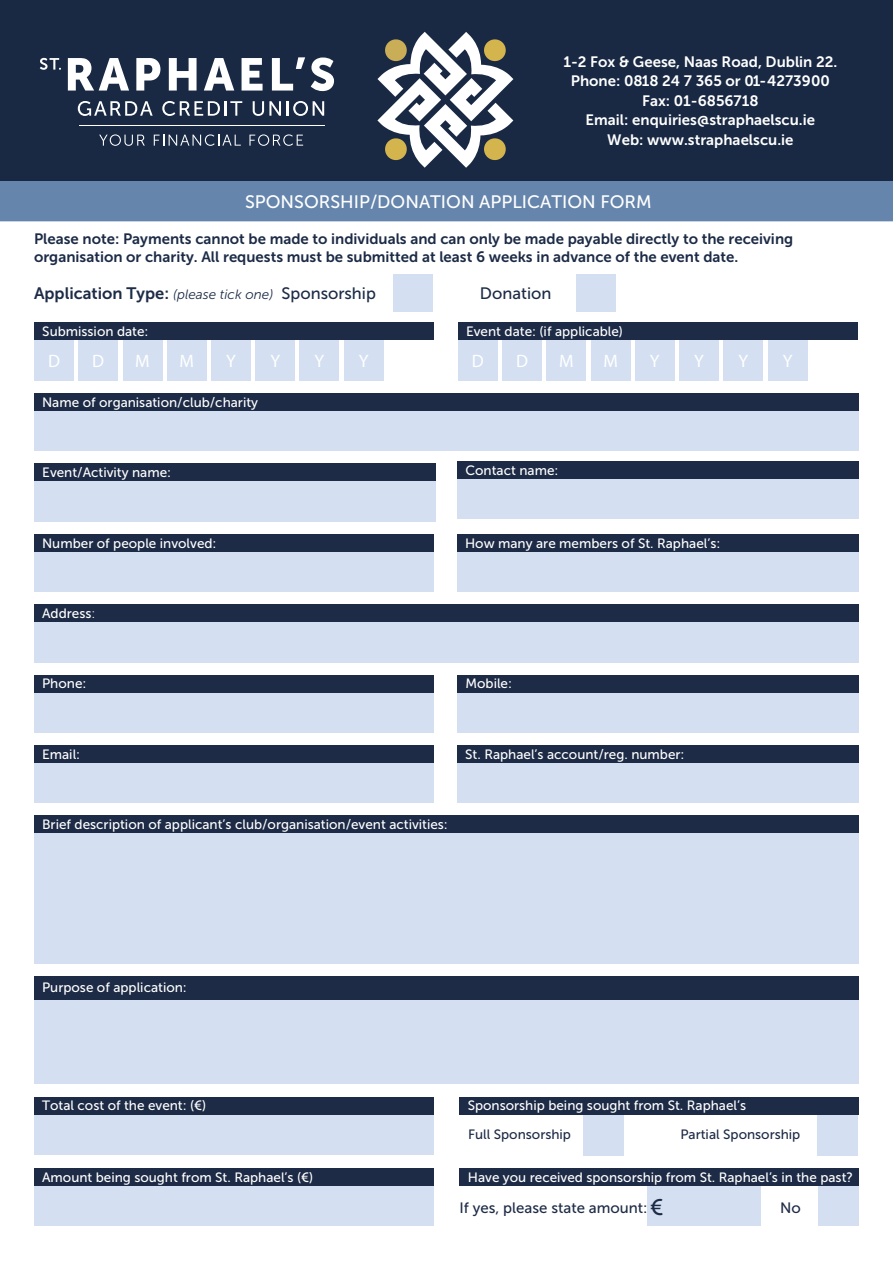
<style>
.page{position:relative;width:893px;height:1263px;background:#fff}
.page>*{position:absolute;margin:0;border:0;box-sizing:border-box;transform-origin:0 0}
.t1{font:22.5px "Museo Sans 500";color:#1d2b46}
.t2{font:18px "Museo Sans 500";color:#fff}
.t3{font:18px "Myriad Pro";color:#fff}
.t4{font:16.5px "Museo Sans 700";color:#1c2b46}
.t5{font:16.5px "Museo Sans 500";color:#1c2b46}
.t6{font:15px/18px "Museo Sans 700";color:#1c2b46}
.t7{font:15px "Museo Sans 700";color:#fff}
.t8{font:15px "Museo Sans 500";color:#1d2b46}
.t9{font:13.5px "Museo Sans 500";color:#fff}
.t10{font:13.5px "Museo Sans 500";color:#1d2b46}
.s1{font-family:"Museo Sans 300";font-style:italic;font-size:13.5px}
.s2{font-family:"Museo Sans 300"}
</style>
<div class="page">
<div style="left:0;top:181px;width:893px;height:40px;background:#6585ac"></div>
<div style="left:34px;top:340px;width:40px;height:41px;background:#d4e0f1"></div>
<div style="left:458px;top:340px;width:40px;height:41px;background:#d4e0f1"></div>
<div style="left:78px;top:340px;width:40px;height:41px;background:#d4e0f1"></div>
<div style="left:502px;top:340px;width:40px;height:41px;background:#d4e0f1"></div>
<div style="left:122px;top:340px;width:40px;height:41px;background:#d4e0f1"></div>
<div style="left:546px;top:340px;width:40px;height:41px;background:#d4e0f1"></div>
<div style="left:167px;top:340px;width:40px;height:41px;background:#d4e0f1"></div>
<div style="left:591px;top:340px;width:40px;height:41px;background:#d4e0f1"></div>
<div style="left:211px;top:340px;width:40px;height:41px;background:#d4e0f1"></div>
<div style="left:635px;top:340px;width:40px;height:41px;background:#d4e0f1"></div>
<div style="left:255px;top:340px;width:40px;height:41px;background:#d4e0f1"></div>
<div style="left:679px;top:340px;width:40px;height:41px;background:#d4e0f1"></div>
<div style="left:299px;top:340px;width:40px;height:41px;background:#d4e0f1"></div>
<div style="left:723px;top:340px;width:40px;height:41px;background:#d4e0f1"></div>
<div style="left:344px;top:340px;width:40px;height:41px;background:#d4e0f1"></div>
<div style="left:767px;top:340px;width:40px;height:41px;background:#d4e0f1"></div>
<div style="left:34px;top:323px;width:399px;height:17px;background:#1d2b46"></div>
<div style="left:458px;top:323px;width:399px;height:17px;background:#1d2b46"></div>
<div style="left:34px;top:833px;width:825px;height:130px;background:#d4e0f1"></div>
<div style="left:34px;top:816px;width:825px;height:17px;background:#1d2b46"></div>
<div style="left:34px;top:999px;width:825px;height:85px;background:#d4e0f1"></div>
<div style="left:34px;top:976px;width:825px;height:23px;background:#1d2b46"></div>
<div style="left:34px;top:762px;width:399px;height:41px;background:#d4e0f1"></div>
<div style="left:457px;top:762px;width:402px;height:41px;background:#d4e0f1"></div>
<div style="left:34px;top:745px;width:399px;height:17px;background:#1d2b46"></div>
<div style="left:457px;top:745px;width:402px;height:17px;background:#1d2b46"></div>
<div style="left:34px;top:622px;width:825px;height:40px;background:#d4e0f1"></div>
<div style="left:34px;top:605px;width:825px;height:17px;background:#1d2b46"></div>
<div style="left:34px;top:551px;width:399px;height:41px;background:#d4e0f1"></div>
<div style="left:457px;top:551px;width:402px;height:41px;background:#d4e0f1"></div>
<div style="left:34px;top:534px;width:399px;height:17px;background:#1d2b46"></div>
<div style="left:457px;top:534px;width:402px;height:17px;background:#1d2b46"></div>
<div style="left:34px;top:410px;width:825px;height:41px;background:#d4e0f1"></div>
<div style="left:34px;top:393px;width:825px;height:17px;background:#1d2b46"></div>
<div style="left:457px;top:479px;width:402px;height:40px;background:#d4e0f1"></div>
<div style="left:457px;top:462px;width:402px;height:17px;background:#1d2b46"></div>
<div style="left:34px;top:481px;width:402px;height:40px;background:#d4e0f1"></div>
<div style="left:34px;top:464px;width:402px;height:17px;background:#1d2b46"></div>
<div style="left:34px;top:692px;width:399px;height:41px;background:#d4e0f1"></div>
<div style="left:457px;top:692px;width:402px;height:41px;background:#d4e0f1"></div>
<div style="left:34px;top:675px;width:399px;height:17px;background:#1d2b46"></div>
<div style="left:457px;top:675px;width:402px;height:17px;background:#1d2b46"></div>
<div style="left:34px;top:1114px;width:399px;height:41px;background:#d4e0f1"></div>
<div style="left:34px;top:1097px;width:399px;height:17px;background:#1d2b46"></div>
<div style="left:460px;top:1097px;width:399px;height:17px;background:#1d2b46"></div>
<div style="left:583px;top:1115px;width:41px;height:40px;background:#d4e0f1"></div>
<div style="left:817px;top:1115px;width:41px;height:40px;background:#d4e0f1"></div>
<div style="left:34px;top:1185px;width:399px;height:41px;background:#d4e0f1"></div>
<div style="left:34px;top:1168px;width:399px;height:17px;background:#1d2b46"></div>
<div style="left:647px;top:1185px;width:114px;height:40px;background:#d4e0f1"></div>
<div style="left:818px;top:1185px;width:41px;height:40px;background:#d4e0f1"></div>
<div style="left:460px;top:1168px;width:399px;height:17px;background:#1d2b46"></div>
<div style="left:0;top:0;width:893px;height:181px;background:#192944"></div>
<svg style="left:68px;top:58px;width:61px;height:33px"></svg>
<svg style="left:136px;top:58px;width:24px;height:33px"></svg>
<svg style="left:169px;top:58px;width:28px;height:33px"></svg>
<svg style="left:204px;top:58px;width:30px;height:33px"></svg>
<svg style="left:242px;top:58px;width:21px;height:33px"></svg>
<svg style="left:272px;top:57px;width:33px;height:34px"></svg>
<svg style="left:311px;top:57px;width:23px;height:34px"></svg>
<svg style="left:78px;top:101px;width:75px;height:15px"></svg>
<svg style="left:162px;top:101px;width:80px;height:15px"></svg>
<svg style="left:253px;top:101px;width:28px;height:15px"></svg>
<svg style="left:287px;top:101px;width:37px;height:15px"></svg>
<svg style="left:99px;top:134px;width:46px;height:12px"></svg>
<svg style="left:154px;top:134px;width:87px;height:12px"></svg>
<svg style="left:249px;top:134px;width:54px;height:12px"></svg>
<hr style="left:79px;top:125px;width:246px;height:1px;background:#fff">
<svg style="left:40px;top:58px;width:21px;height:12px"></svg>
<svg style="left:377px;top:32px;width:136px;height:136px"></svg>
<div style="left:393px;top:274px;width:40px;height:37px;background:#d4e0f1"></div>
<div style="left:576px;top:274px;width:40px;height:37px;background:#d4e0f1"></div>
<p class="t7" style="left:563px;top:53px;width:276px">1-2 Fox &amp; Geese, Naas Road, Dublin 22.</p>
<p class="t7" style="left:571px;top:73px;width:261px">Phone: 0818 24 7 365 or 01-4273900</p>
<p class="t7" style="left:642px;top:92px;width:118px">Fax: 01-6856718</p>
<p class="t7" style="left:586px;top:112px;width:231px">Email: enquiries@straphaelscu.ie</p>
<p class="t7" style="left:607px;top:131px;width:188px">Web: www.straphaelscu.ie</p>
<p class="t2" style="left:245px;top:192px;width:408px">SPONSORSHIP/DONATION APPLICATION FORM</p>
<p class="t6" style="left:34px;top:230px;width:761px">Please note: Payments cannot be made to individuals and can only be made payable directly to the receiving organisation or charity. All requests must be submitted at least 6 weeks in advance of the event date.</p>
<p class="t4" style="left:34px;top:284px;width:241px">Application Type: <span class="s1">(please tick one)</span></p>
<p class="t5" style="left:281px;top:284px;width:96px">Sponsorship</p>
<p class="t5" style="left:480px;top:284px;width:73px">Donation</p>
<p class="t9" style="left:42px;top:324px;width:108px">Submission date:</p>
<p class="t9" style="left:466px;top:324px;width:158px">Event date: (if applicable)</p>
<p class="t3" style="left:48px;top:350px;width:13px">D</p>
<p class="t3" style="left:92px;top:350px;width:13px">D</p>
<p class="t3" style="left:135px;top:350px;width:16px">M</p>
<p class="t3" style="left:180px;top:350px;width:16px">M</p>
<p class="t3" style="left:226px;top:350px;width:11px">Y</p>
<p class="t3" style="left:270px;top:350px;width:11px">Y</p>
<p class="t3" style="left:315px;top:350px;width:11px">Y</p>
<p class="t3" style="left:359px;top:350px;width:11px">Y</p>
<p class="t3" style="left:472px;top:350px;width:13px">D</p>
<p class="t3" style="left:516px;top:350px;width:13px">D</p>
<p class="t3" style="left:559px;top:350px;width:16px">M</p>
<p class="t3" style="left:603px;top:350px;width:16px">M</p>
<p class="t3" style="left:650px;top:350px;width:11px">Y</p>
<p class="t3" style="left:694px;top:350px;width:11px">Y</p>
<p class="t3" style="left:738px;top:350px;width:11px">Y</p>
<p class="t3" style="left:783px;top:350px;width:11px">Y</p>
<p class="t9" style="left:42px;top:395px;width:217px">Name of organisation/club/charity</p>
<p class="t9" style="left:42px;top:465px;width:130px">Event/Activity name:</p>
<p class="t9" style="left:465px;top:463px;width:95px">Contact name:</p>
<p class="t9" style="left:42px;top:535px;width:176px">Number of people involved:</p>
<p class="t9" style="left:465px;top:535px;width:257px">How many are members of St. Raphael’s:</p>
<p class="t9" style="left:42px;top:606px;width:55px">Address<span class="s2">:</span></p>
<p class="t9" style="left:42px;top:676px;width:46px">Phone:</p>
<p class="t9" style="left:465px;top:676px;width:48px">Mobile:</p>
<p class="t9" style="left:42px;top:747px;width:40px">Email:</p>
<p class="t9" style="left:465px;top:747px;width:221px">St. Raphael’s account/reg. number:</p>
<p class="t9" style="left:42px;top:817px;width:407px">Brief description of applicant’s club/organisation/event activities:</p>
<p class="t9" style="left:42px;top:980px;width:146px">Purpose of application:</p>
<p class="t9" style="left:42px;top:1098px;width:166px">Total cost of the event: (€)</p>
<p class="t9" style="left:468px;top:1098px;width:280px">Sponsorship being sought from St. Raphael’s</p>
<p class="t10" style="left:468px;top:1127px;width:104px">Full Sponsorship</p>
<p class="t10" style="left:680px;top:1127px;width:121px">Partial Sponsorship</p>
<p class="t9" style="left:42px;top:1169px;width:273px">Amount being sought from St. Raphael’s (€)</p>
<p class="t8" style="left:460px;top:1199px;width:190px">If yes, please state amount:</p>
<p class="t1" style="left:650px;top:1194px;width:15px">€</p>
<p class="t8" style="left:780px;top:1199px;width:22px">No</p>
<p class="t9" style="left:468px;top:1169px;width:387px">Have you received sponsorship from St. Raphael’s in the past?</p>
</div>
